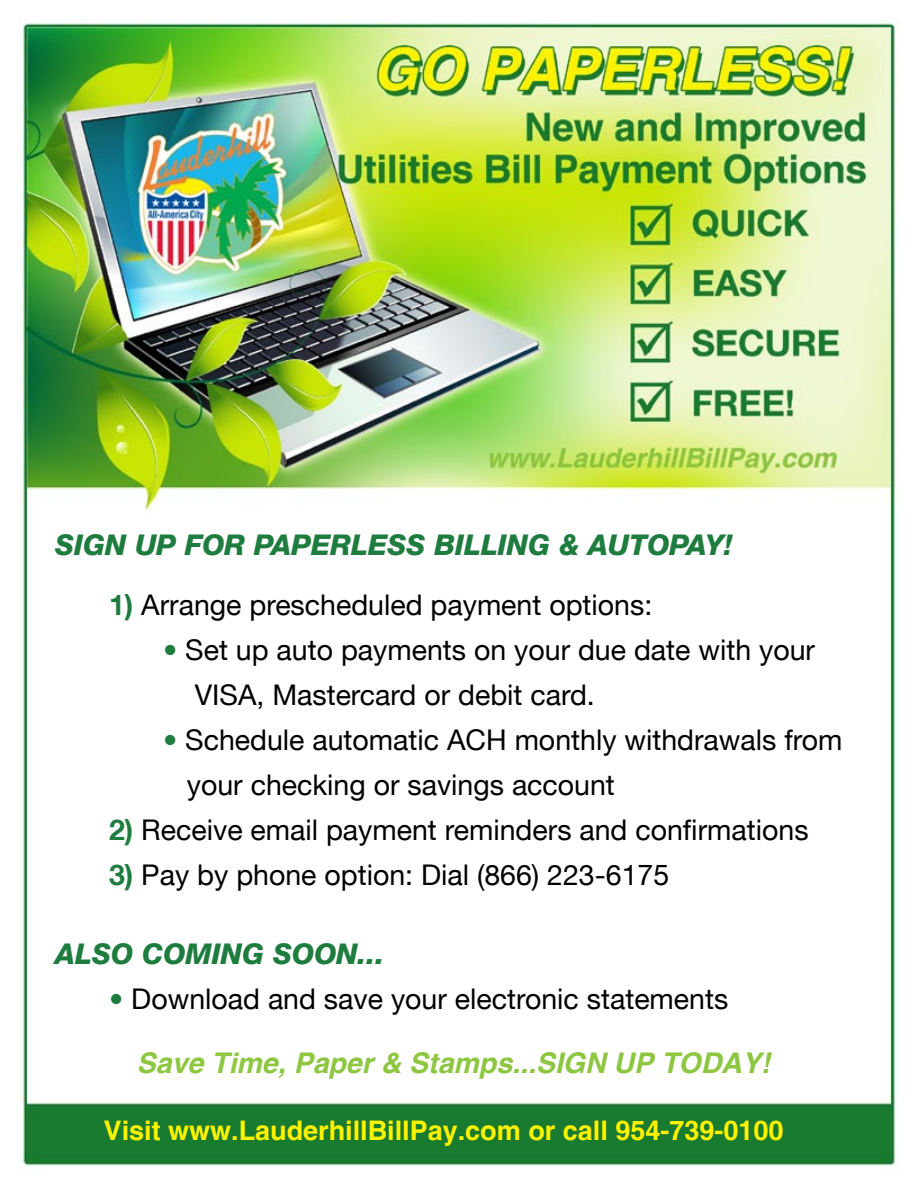
<style>
.page{position:relative;width:918px;height:1188px;background:#fff}
.page>*{position:absolute;margin:0;border:0;box-sizing:border-box;transform-origin:0 0}
.t1{font:28.5px/45px "Helvetica Neue";color:#000}
.t2{font:italic 800 28.5px "Helvetica Neue";color:#1d7c3e}
.t3{font:italic 700 28.5px "Helvetica";color:#8dc640}
.t4{font:700 27px "Helvetica";color:#fff200}
.s1{font-weight:700;color:#1d7c3e}
.s2{color:#1d7c3e}
</style>
<div class="page">
<img style="left:19px;top:18px;width:877px;height:1150px">
<p class="t2" style="left:55px;top:528px;width:679px">SIGN UP FOR PAPERLESS BILLING &amp; AUTOPAY!</p>
<p class="t1" style="left:109px;top:582px;width:545px"><span class="s1">1)</span> Arrange prescheduled payment options:</p>
<p class="t1" style="left:195px;top:627px;width:622px;text-indent:-32px"><span class="s2">•</span> Set up auto payments on your due date with your<br>VISA, Mastercard or debit card.</p>
<p class="t1" style="left:187px;top:717px;width:657px;text-indent:-24px"><span class="s2">•</span> Schedule automatic ACH monthly withdrawals from your checking or savings account</p>
<p class="t1" style="left:109px;top:807px;width:701px"><span class="s1">2)</span> Receive email payment reminders and confirmations</p>
<p class="t1" style="left:109px;top:852px;width:562px"><span class="s1">3)</span> Pay by phone option: Dial (866) 223-6175</p>
<p class="t2" style="left:55px;top:937px;width:21px">ALS</p>
<p class="t2" style="left:111px;top:937px;width:275px">O COMING SOON...</p>
<p class="t1" style="left:109px;top:976px;width:621px"><span class="s1">•</span> Download and save your electronic statements</p>
<p class="t3" style="left:137px;top:1047px;width:635px">Save Time, Paper &amp; Stamps...SIGN UP TODAY!</p>
<p class="t4" style="left:104px;top:1113px;width:681px">Visit www.LauderhillBillPay.com or call 954-739-0100</p>
</div>
